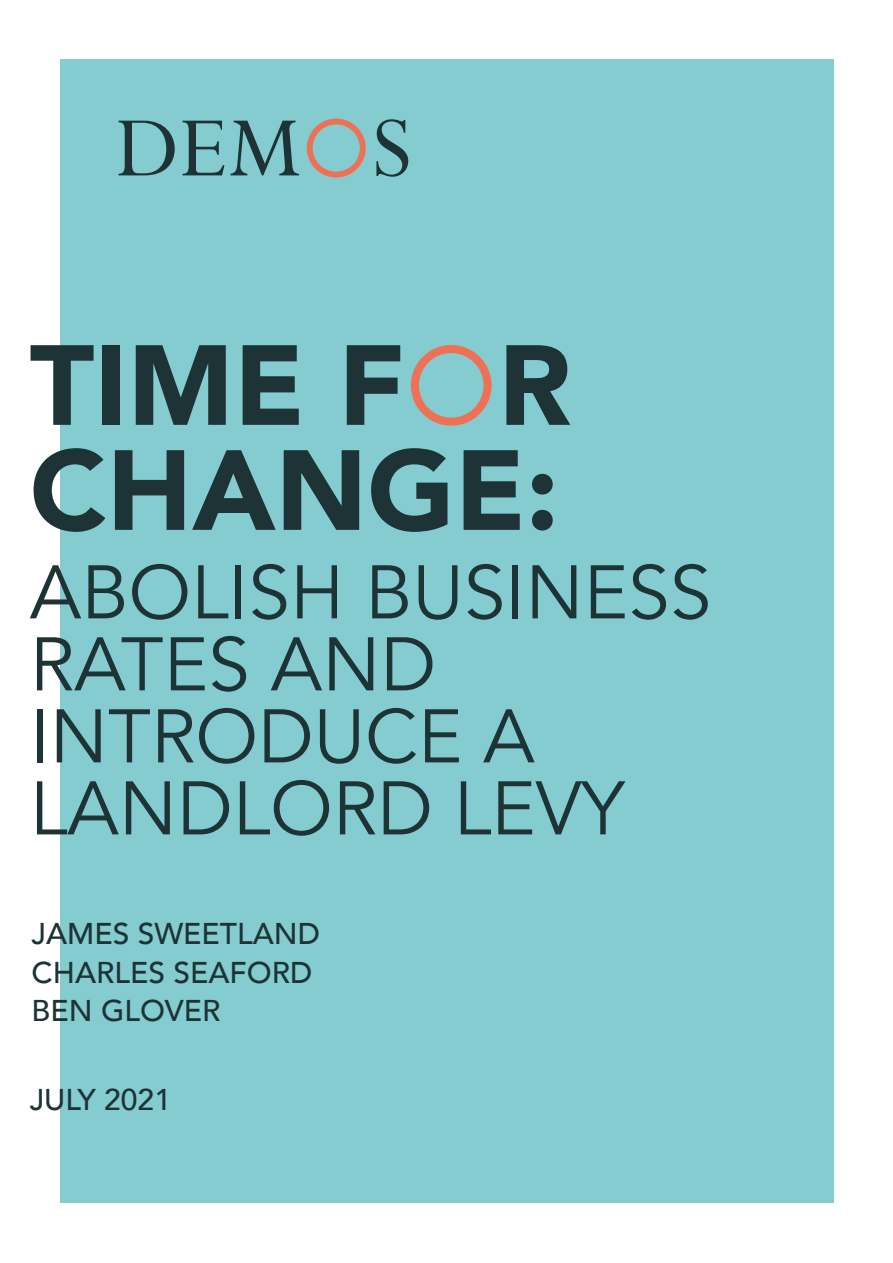
<style>
.page{position:relative;width:893px;height:1263px;background:#fff}
.page>*{position:absolute;margin:0;border:0;box-sizing:border-box;transform-origin:0 0}
.t1{font:900 112.5px/105px "Avenir";color:#1d3336}
.t2{font:75px/72px "Avenir";color:#1d3336}
.t3{font:500 30px "Avenir";color:#1d3336}
.s1{color:#85ccd1}
</style>
<div class="page">
<div style="left:60px;top:60px;width:773px;height:1143px;background:#85ccd1"></div>
<svg style="left:119px;top:121px;width:56px;height:54px"></svg>
<svg style="left:183px;top:121px;width:41px;height:54px"></svg>
<svg style="left:230px;top:121px;width:69px;height:54px"></svg>
<svg style="left:376px;top:119px;width:32px;height:58px"></svg>
<svg style="left:307px;top:119px;width:59px;height:59px"></svg>
<svg style="left:411px;top:345px;width:81px;height:81px"></svg>
<h1 class="t1" style="left:30px;top:330px;width:543px">TIME F<span class="s1">O</span>R<br>CHANGE:</h1>
<h1 class="t2" style="left:30px;top:558px;width:683px">ABOLISH BUSINESS<br>RATES AND<br>INTRODUCE A<br>LANDLORD LEVY</h1>
<p class="t3" style="left:32px;top:908px;width:290px">JAMES SWEETLAND</p>
<p class="t3" style="left:32px;top:946px;width:282px">CHARLES SEAFORD</p>
<p class="t3" style="left:32px;top:985px;width:190px">BEN GLOVER</p>
<p class="t3" style="left:30px;top:1074px;width:143px">JULY 2021</p>
</div>
